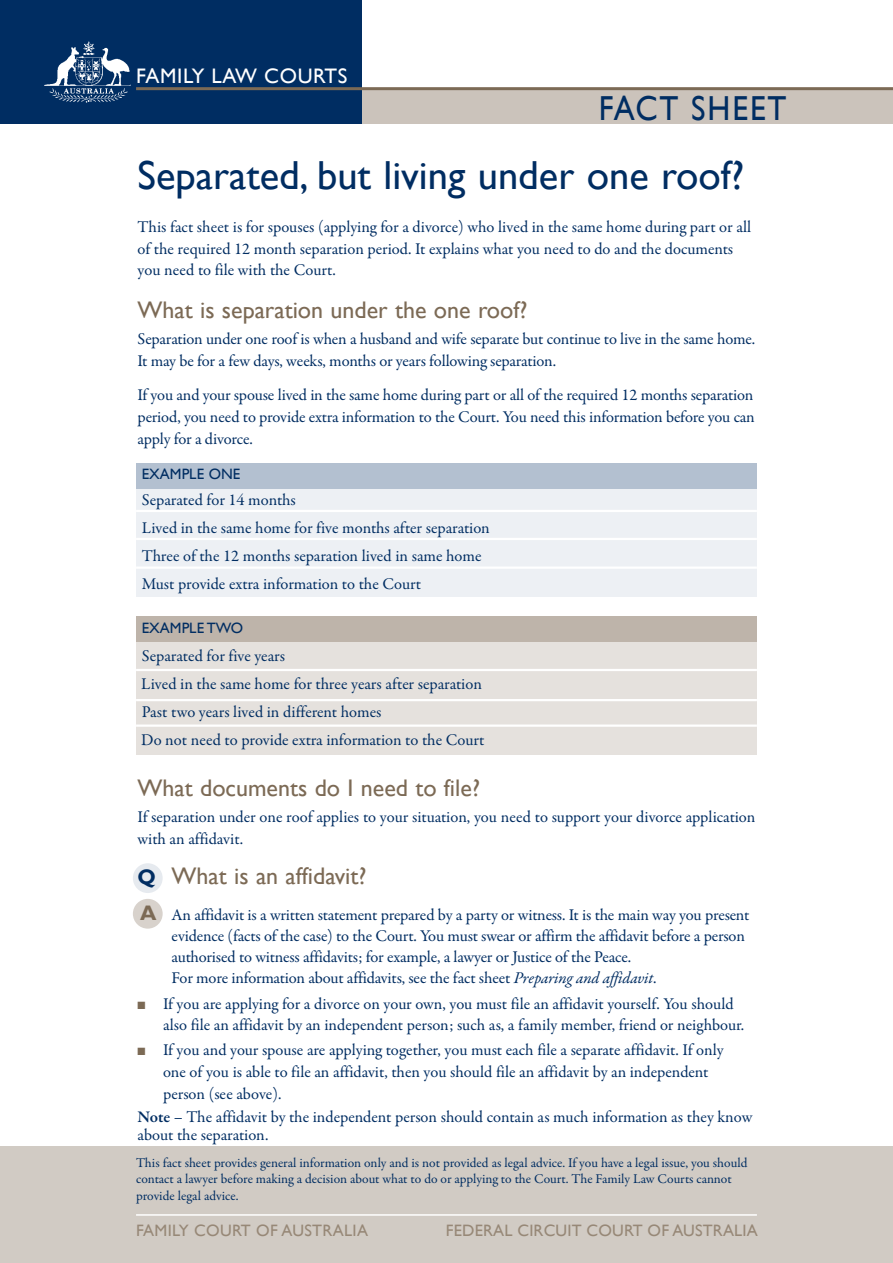
<style>
.page{position:relative;width:893px;height:1263px;background:#fff}
.page>*{position:absolute;margin:0;border:0;box-sizing:border-box;transform-origin:0 0}
.t1{font:40.5px "Gill Sans";color:#002d62}
.t2{font:34.65px "Gill Sans";letter-spacing:.06em;color:#002d62;scale:.91 1}
.t3{font:24px "Gill Sans";color:#7c6a55}
.t4{font:21px "Gill Sans";letter-spacing:.03em;color:#fff}
.t5{font:16.5px/21.8px "Garamond Premr Pro";letter-spacing:-.005em;color:#002d62}
.t6{font:16.5px "Gill Sans";letter-spacing:.01em;color:#978877}
.t7{font:15px "Gill Sans";color:#002d62}
.t8{font:13.5px/16.5px "Garamond Premr Pro";color:#002d62}
.s1{font-weight:700;font-size:21px;color:#002d62}
.s2{font-family:"Gill Sans";font-weight:700;font-size:21px;color:#7c6a55}
.s3{font-style:italic}
.s4{color:#7c6a55}
.s5{font-weight:600}
</style>
<div class="page">
<div style="left:0;top:1147px;width:893px;height:116px;background:#d1cbc4"></div>
<hr style="left:136px;top:1214px;width:621px;height:2px;background:#fff">
<div style="left:136px;top:642px;width:621px;height:112px;background:#e5e1dd"></div>
<div style="left:136px;top:616px;width:621px;height:26px;background:#beb4aa"></div>
<hr style="left:136px;top:669px;width:621px;height:2px;background:#fff">
<hr style="left:136px;top:699px;width:621px;height:2px;background:#fff">
<hr style="left:136px;top:724px;width:621px;height:3px;background:#fff">
<div style="left:133px;top:899px;width:30px;height:30px;background:#d8d2cc;border-radius:50%"></div>
<div style="left:133px;top:863px;width:30px;height:30px;background:#e6eaef;border-radius:50%"></div>
<div style="left:357px;top:89px;width:536px;height:34px;background:#cbc3bb"></div>
<div style="left:0;top:0;width:361px;height:123px;background:#002d62"></div>
<hr style="left:136px;top:87px;width:757px;height:3px;background:#7c6a55">
<img style="left:44px;top:41px;width:86px;height:61px">
<div style="left:136px;top:484px;width:621px;height:112px;background:#edf0f4"></div>
<div style="left:136px;top:463px;width:621px;height:26px;background:#b3c0d0"></div>
<hr style="left:136px;top:510px;width:621px;height:2px;background:#fff">
<hr style="left:136px;top:538px;width:621px;height:2px;background:#fff">
<hr style="left:136px;top:566px;width:621px;height:3px;background:#fff">
<p class="t4" style="left:136px;top:63px;width:213px">family law courts</p>
<h2 class="t2" style="left:599px;top:88px;width:208px">fact sheet</h2>
<h1 class="t1" style="left:138px;top:152px;width:608px">Separated, but living under one roof?</h1>
<p class="t5" style="left:138px;top:216px;width:615px">This fact sheet is for spouses (applying for a divorce) who lived in the same home during part or all of the required 12 month separation period. It explains what you need to do and the documents you need to file with the Court.</p>
<h3 class="t3" style="left:138px;top:296px;width:391px">What is separation under the one roof?</h3>
<p class="t5" style="left:138px;top:328px;width:619px">Separation under one roof is when a husband and wife separate but continue to live in the same home.<br>It may be for a few days, weeks, months or years following separation.</p>
<p class="t5" style="left:138px;top:385px;width:619px;text-align:justify">If you and your spouse lived in the same home during part or all of the required 12 months separation period, you need to provide extra information to the Court. You need this information before you can apply for a divorce.</p>
<p class="t7" style="left:142px;top:465px;width:100px">Example one</p>
<p class="t5" style="left:142px;top:486px;width:350px;line-height:28.2px">Separated for 14 months<br>Lived in the same home for five months after separation Three of the 12 months separation lived in same home Must provide extra information to the Court</p>
<p class="t7" style="left:142px;top:619px;width:103px">Example two</p>
<p class="t5" style="left:141px;top:642px;width:345px;line-height:28.2px">Separated for five years<br>Lived in the same home for three years after separation Past two years lived in different homes<br>Do not need to provide extra information to the Court</p>
<h3 class="t3" style="left:138px;top:774px;width:344px">What documents do I need to file?</h3>
<p class="t5" style="left:138px;top:806px;width:619px">If separation under one roof applies to your situation, you need to support your divorce application with an affidavit.</p>
<h3 class="t3" style="left:138px;top:862px;width:230px"><span class="s1">Q</span> What is an affidavit?</h3>
<p class="t5" style="left:172px;top:905px;width:579px;line-height:21px;text-indent:-31px"><span class="s2">A</span> An affidavit is a written statement prepared by a party or witness. It is the main way you present evidence (facts of the case) to the Court. You must swear or affirm the affidavit before a person authorised to witness affidavits; for example, a lawyer or Justice of the Peace.<br>For more information about affidavits, see the fact sheet <span class="s3">Preparing and affidavit</span>.</p>
<p class="t5" style="left:163px;top:993px;width:583px;line-height:21px;text-indent:-26px"><span class="s4">■</span> If you are applying for a divorce on your own, you must file an affidavit yourself. You should also file an affidavit by an independent person; such as, a family member, friend or neighbour.</p>
<p class="t5" style="left:138px;top:1039px;width:588px"><span class="s4">■</span> If you and your spouse are applying together, you must each file a separate affidavit. If only</p>
<p class="t5" style="left:163px;top:1061px;width:547px">one of you is able to file an affidavit, then you should file an affidavit by an independent</p>
<p class="t5" style="left:163px;top:1083px;width:120px">person (see above).</p>
<p class="t5" style="left:138px;top:1106px;width:616px"><span class="s5">Note</span> – The affidavit by the independent person should contain as much information as they know</p>
<p class="t5" style="left:138px;top:1124px;width:132px">about the separation.</p>
<p class="t8" style="left:136px;top:1155px;width:613px">This fact sheet provides general information only and is not provided as legal advice. If you have a legal issue, you should contact a lawyer before making a decision about what to do or applying to the Court. The Family Law Courts cannot provide legal advice.</p>
<p class="t6" style="left:136px;top:1221px;width:233px">family court of australia</p>
<p class="t6" style="left:446px;top:1221px;width:313px">federal Circuit court of australia</p>
</div>
